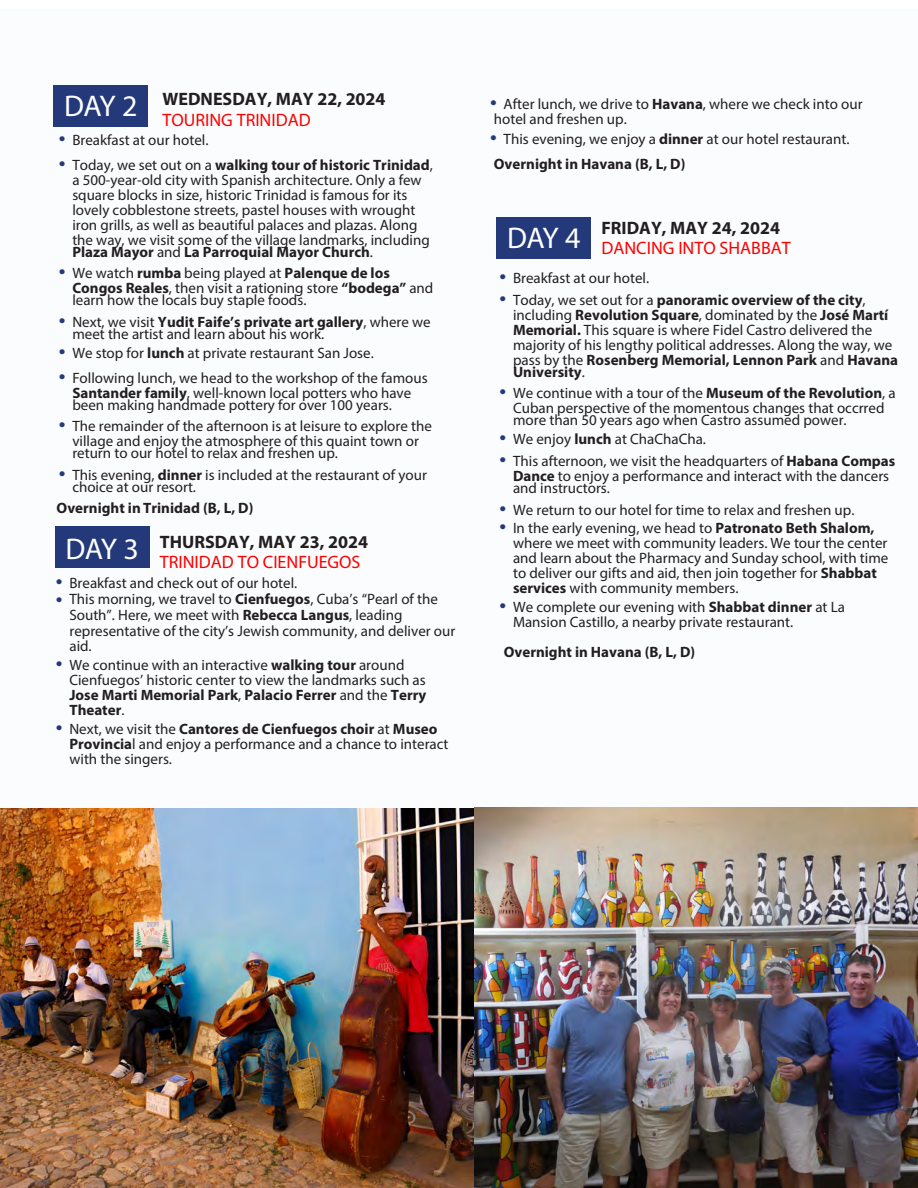
<style>
.page{position:relative;width:918px;height:1188px;background:#fff}
.page>*{position:absolute;margin:0;border:0;box-sizing:border-box;transform-origin:0 0}
.Day_Shading{font:30px "Myriad Pro";letter-spacing:-.045em;color:#fff}
.t1{font:24px/18.1px "Myriad Pro";color:#233979}
.Day_Tile{font:18px/20.1px "Myriad Pro";color:#f00}
.Day_Tile-2{font:700 18px/20.9px "Myriad Pro";color:#231f20}
.t2{font:15px/15px "Myriad Pro";color:#231f20}
.t3{font:700 15px "Myriad Pro";color:#231f20}
.s1{font-weight:400;color:#f00}
.s2{font-size:24px;color:#233979}
.s3{font-weight:700}
.s4{font-weight:400}
.s5{font-weight:700;color:#231f20}
</style>
<div class="page">
<div style="left:0;top:9px;width:918px;height:1179px;background:#fafcfe"></div>
<div style="left:53px;top:85px;width:95px;height:41px;background:#233979"></div>
<div style="left:496px;top:217px;width:95px;height:41px;background:#233979"></div>
<div style="left:55px;top:526px;width:95px;height:42px;background:#233979"></div>
<img style="left:0;top:808px;width:475px;height:380px">
<img style="left:475px;top:807px;width:443px;height:381px">
<p class="Day_Shading" style="left:64px;top:88px;width:75px">DAY 2</p>
<p class="Day_Tile-2" style="left:162px;top:88px;width:225px">WEDNESDAY, MAY 22, 2024<br><span class="s1">TOURING TRINIDAD</span></p>
<p class="t2" style="left:59px;top:132px;width:151px"><span class="s2">•</span> Breakfast at our hotel.</p>
<p class="t2" style="left:72px;top:157px;width:362px;text-indent:-13px"><span class="s2">•</span> Today, we set out on a <span class="s3">walking tour of historic Trinidad</span>, a 500-year-old city with Spanish architecture. Only a few square blocks in size, historic Trinidad is famous for its lovely cobblestone streets, pastel houses with wrought iron grills, as well as beautiful palaces and plazas. Along the way, we visit some of the village landmarks, including</p>
<p class="t3" style="left:72px;top:243px;width:302px">Plaza Mayor <span class="s4">and</span> La Parroquial Mayor Church<span class="s4">.</span></p>
<p class="t2" style="left:72px;top:266px;width:363px;text-indent:-13px"><span class="s2">•</span> We watch <span class="s3">rumba</span> being played at <span class="s3">Palenque de los<br>Congos Reales</span>, then visit a rationing store <span class="s3">“bodega”</span> and</p>
<p class="t2" style="left:72px;top:293px;width:236px">learn how the locals buy staple foods.</p>
<p class="t2" style="left:72px;top:316px;width:360px;line-height:12.1px;text-indent:-13px"><span class="s2">•</span> Next, we visit <span class="s3">Yudit Faife’s private art gallery</span>, where we meet the artist and learn about his work.</p>
<p class="t2" style="left:59px;top:345px;width:317px"><span class="s2">•</span> We stop for <span class="s3">lunch</span> at private restaurant San Jose.</p>
<p class="t2" style="left:59px;top:370px;width:370px;text-align:center"><span class="s2">•</span> Following lunch, we head to the workshop of the famous<br><span class="s3">Santander family</span>, well-known local potters who have</p>
<p class="t2" style="left:72px;top:397px;width:321px">been making handmade pottery for over 100 years.</p>
<p class="t2" style="left:59px;top:419px;width:375px;text-align:center"><span class="s2">•</span> The remainder of the afternoon is at leisure to explore the village and enjoy the atmosphere of this quaint town or</p>
<p class="t2" style="left:72px;top:446px;width:267px">return to our hotel to relax and freshen up.</p>
<p class="t2" style="left:72px;top:469px;width:356px;line-height:12.1px;text-indent:-13px"><span class="s2">•</span> This evening, <span class="s3">dinner</span> is included at the restaurant of your choice at our resort.</p>
<p class="t3" style="left:57px;top:498px;width:198px">Overnight in Trinidad (B, L, D)</p>
<h1 class="Day_Shading" style="left:65px;top:531px;width:75px">DAY 3</h1>
<p class="Day_Tile-2" style="left:160px;top:532px;width:210px">THURSDAY, MAY 23, 2024</p>
<p class="Day_Tile" style="left:160px;top:552px;width:202px">TRINIDAD TO CIENFUEGOS</p>
<h2 class="t1" style="left:56px;top:571px;width:8px">• •</h2>
<p class="t2" style="left:69px;top:575px;width:387px;line-height:15.8px">Breakfast and check out of our hotel.<br>This morning, we travel to <span class="s3">Cienfuegos</span>, Cuba’s “Pearl of the South”. Here, we meet with <span class="s3">Rebecca Langus</span>, leading representative of the city’s Jewish community, and deliver our aid.</p>
<p class="t2" style="left:69px;top:658px;width:358px;text-indent:-13px"><span class="s2">•</span> We continue with an interactive <span class="s3">walking tour</span> around Cienfuegos’ historic center to view the landmarks such as <span class="s3">Jose Marti Memorial Park</span>, <span class="s3">Palacio Ferrer</span> and the <span class="s3">Terry Theater</span>.</p>
<p class="t2" style="left:69px;top:721px;width:381px;text-indent:-13px"><span class="s2">•</span> Next, we visit the <span class="s3">Cantores de Cienfuegos choir</span> at <span class="s3">Museo<br>Provincia</span>l and enjoy a performance and a chance to interact with the singers.</p>
<p class="t2" style="left:490px;top:97px;width:374px"><span class="s2">•</span> After lunch, we drive to <span class="s3">Havana</span>, where we check into our hotel and freshen up.</p>
<p class="t2" style="left:490px;top:126px;width:361px;line-height:25px"><span class="s2">•</span> This evening, we enjoy a <span class="s3">dinner</span> at our hotel restaurant.<br><span class="s3">Overnight in Havana (B, L, D)</span></p>
<p class="Day_Tile" style="left:601px;top:218px;width:191px"><span class="s5">FRIDAY, MAY 24, 2024<br></span>DANCING INTO SHABBAT</p>
<p class="Day_Shading" style="left:507px;top:220px;width:75px">DAY 4</p>
<p class="t2" style="left:500px;top:270px;width:151px"><span class="s2">•</span> Breakfast at our hotel.</p>
<p class="t2" style="left:513px;top:292px;width:387px;text-indent:-13px"><span class="s2">•</span> Today, we set out for a <span class="s3">panoramic overview of the city</span>, including <span class="s3">Revolution Square</span>, dominated by the <span class="s3">José Martí Memorial.</span> This square is where Fidel Castro delivered the majority of his lengthy political addresses. Along the way, we pass by the <span class="s3">Rosenberg Memorial, Lennon Park</span> and <span class="s3">Havana</span></p>
<p class="t3" style="left:513px;top:363px;width:73px">University<span class="s4">.</span></p>
<p class="t2" style="left:500px;top:386px;width:398px;text-align:center"><span class="s2">•</span> We continue with a tour of the <span class="s3">Museum of the Revolution</span>, a<br>Cuban perspective of the momentous changes that occrred</p>
<p class="t2" style="left:513px;top:413px;width:335px">more than 50 years ago when Castro assumed power.</p>
<p class="t2" style="left:500px;top:431px;width:208px"><span class="s2">•</span> We enjoy <span class="s3">lunch</span> at ChaChaCha.</p>
<p class="t2" style="left:500px;top:453px;width:397px;text-align:center"><span class="s2">•</span> This afternoon, we visit the headquarters of <span class="s3">Habana Compas<br>Dance</span> to enjoy a performance and interact with the dancers</p>
<p class="t2" style="left:513px;top:480px;width:98px">and instructors.</p>
<p class="t2" style="left:500px;top:502px;width:356px"><span class="s2">•</span> We return to our hotel for time to relax and freshen up.</p>
<p class="t2" style="left:513px;top:521px;width:377px;text-indent:-13px"><span class="s2">•</span> In the early evening, we head to <span class="s3">Patronato Beth Shalom, </span>where we meet with community leaders. We tour the center and learn about the Pharmacy and Sunday school, with time to deliver our gifts and aid, then join together for <span class="s3">Shabbat services</span> with community members.</p>
<p class="t2" style="left:513px;top:599px;width:334px;text-indent:-13px"><span class="s2">•</span> We complete our evening with <span class="s3">Shabbat dinner</span> at La<br>Mansion Castillo, a nearby private restaurant.</p>
<p class="t3" style="left:504px;top:642px;width:193px">Overnight in Havana (B, L, D)</p>
</div>
